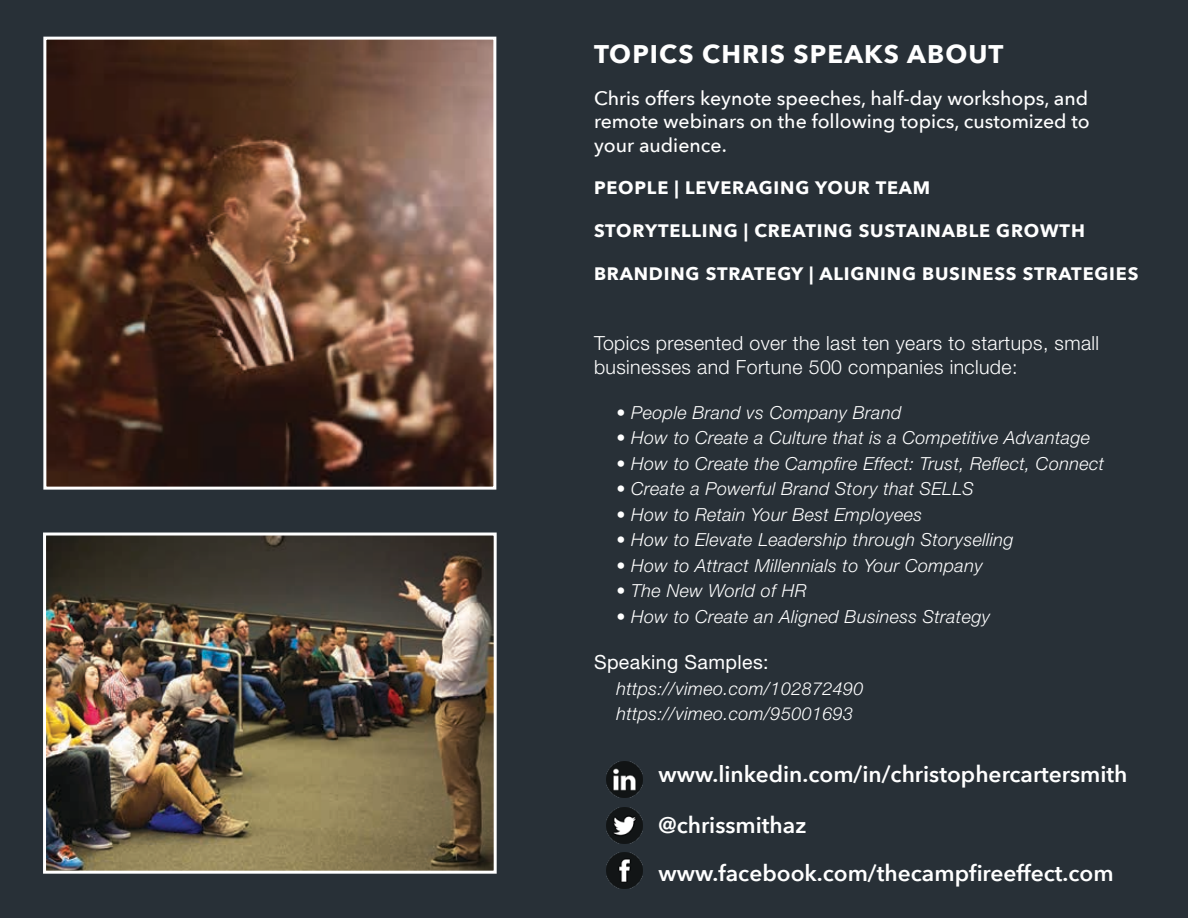
<style>
.page{position:relative;width:1188px;height:918px;background:#283037}
.page>*{position:absolute;margin:0;border:0;box-sizing:border-box;transform-origin:0 0}
.t1{font:700 25.5px "Avenir Next";letter-spacing:.045em;color:#fff}
.t2{font:600 22.5px/48px "Avenir Next";color:#fff}
.t3{font:500 19.5px/23.4px "Avenir Next";color:#fff;text-align:justify}
.t4{font:300 19.5px/23.4px "Helvetica Neue LT Std";letter-spacing:.02em;color:#fff}
.t5{font:19.5px "Helvetica Neue LT Std";letter-spacing:.02em;color:#fff}
.t6{font:italic 300 18px/25.5px "Helvetica Neue LT Std";letter-spacing:.02em;color:#fff}
.t7{font:700 18px "Avenir Next";letter-spacing:.045em;color:#fff}
</style>
<div class="page">
<img style="left:606px;top:853px;width:36px;height:36px">
<img style="left:606px;top:761px;width:36px;height:36px">
<img style="left:606px;top:808px;width:36px;height:36px">
<img style="left:47px;top:41px;width:445px;height:445px">
<img style="left:47px;top:537px;width:446px;height:333px">
<div style="left:43px;top:37px;width:453px;height:453px;border:3px solid #fff"></div>
<div style="left:43px;top:533px;width:454px;height:341px;border:3px solid #fff"></div>
<h1 class="t1" style="left:594px;top:32px;width:411px">TOPICS CHRIS SPEAKS ABOUT</h1>
<p class="t3" style="left:594px;top:86px;width:497px">Chris offers keynote speeches, half-day workshops, and remote webinars on the following topics, customized to your audience.</p>
<p class="t7" style="left:594px;top:172px;width:338px">PEOPLE | LEVERAGING YOUR TEAM</p>
<p class="t7" style="left:594px;top:215px;width:492px">STORYTELLING | CREATING SUSTAINABLE GROWTH</p>
<p class="t7" style="left:594px;top:258px;width:546px">BRANDING STRATEGY | ALIGNING BUSINESS STRATEGIES</p>
<p class="t4" style="left:594px;top:331px;width:507px">Topics presented over the last ten years to startups, small businesses and Fortune 500 companies include:</p>
<p class="t6" style="left:616px;top:399px;width:286px">• People Brand vs Company Brand</p>
<p class="t6" style="left:616px;top:425px;width:475px">• How to Create a Culture that is a Competitive Advantage</p>
<p class="t6" style="left:616px;top:450px;width:489px">• How to Create the Campfire Effect: Trust, Reflect, Connect</p>
<p class="t6" style="left:616px;top:476px;width:359px">• Create a Powerful Brand Story that SELLS</p>
<p class="t6" style="left:616px;top:501px;width:307px">• How to Retain Your Best Employees</p>
<p class="t6" style="left:616px;top:527px;width:399px">• How to Elevate Leadership through Storyselling</p>
<p class="t6" style="left:616px;top:552px;width:368px">• How to Attract Millennials to Your Company</p>
<p class="t6" style="left:616px;top:578px;width:191px">• The New World of HR</p>
<p class="t6" style="left:616px;top:603px;width:375px">• How to Create an Aligned Business Strategy</p>
<p class="t5" style="left:594px;top:651px;width:176px">Speaking Samples:</p>
<p class="t6" style="left:616px;top:676px;width:249px">https://vimeo.com/102872490 https://vimeo.com/95001693</p>
<p class="t2" style="left:658px;top:750px;width:471px">www.linkedin.com/in/christophercartersmith</p>
<p class="t2" style="left:658px;top:801px;width:457px">@chrissmithaz www.facebook.com/thecampfireeffect.com</p>
</div>
